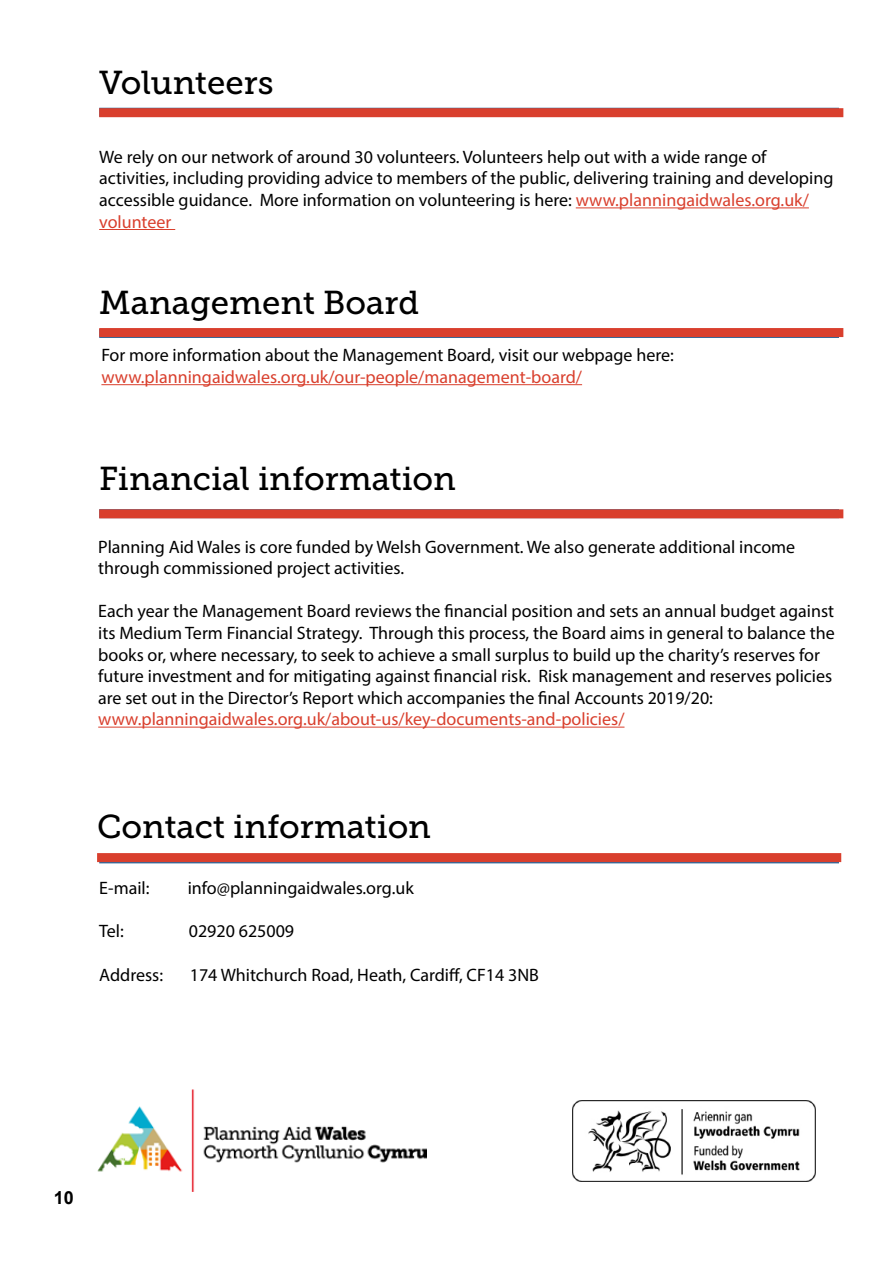
<style>
.page{position:relative;width:893px;height:1263px;background:#fff}
.page>*{position:absolute;margin:0;border:0;box-sizing:border-box;transform-origin:0 0}
.t1{font:33px "Museo Slab 500";color:#000}
.t2{font:18px/21.6px "Myriad Pro";color:#000}
.t3{font:18px "Myriad Pro";color:#d93f2d}
.t4{font:700 18px "Arial";color:#000}
.s1{color:#d93f2d}
</style>
<div class="page">
<div style="left:99px;top:854px;width:740px;height:9px;background:#42648f"></div>
<div style="left:99px;top:329px;width:740px;height:9px;background:#3a6694"></div>
<img style="left:572px;top:1100px;width:243px;height:82px">
<div style="left:99px;top:108px;width:744px;height:9px;background:#d93f2d"></div>
<div style="left:99px;top:328px;width:744px;height:9px;background:#d93f2d"></div>
<div style="left:99px;top:509px;width:744px;height:9px;background:#d93f2d"></div>
<div style="left:97px;top:853px;width:744px;height:9px;background:#d93f2d"></div>
<hr style="left:576px;top:207px;width:233px;height:1px;background:#d93f2d">
<hr style="left:99px;top:229px;width:76px;height:1px;background:#d93f2d">
<hr style="left:101px;top:384px;width:481px;height:1px;background:#d93f2d">
<hr style="left:98px;top:727px;width:526px;height:1px;background:#d93f2d">
<img style="left:97px;top:1090px;width:330px;height:102px">
<h1 class="t1" style="left:99px;top:64px;width:176px">Volunteers</h1>
<p class="t2" style="left:99px;top:146px;width:736px">We rely on our network of around 30 volunteers. Volunteers help out with a wide range of activities, including providing advice to members of the public, delivering training and developing accessible guidance. More information on volunteering is here: <span class="s1">www.planningaidwales.org.uk/ volunteer</span></p>
<h1 class="t1" style="left:99px;top:284px;width:322px">Management Board</h1>
<p class="t2" style="left:101px;top:344px;width:574px">For more information about the Management Board, visit our webpage here:</p>
<p class="t3" style="left:101px;top:366px;width:482px">www.planningaidwales.org.uk/our-people/management-board/</p>
<h1 class="t1" style="left:99px;top:460px;width:358px">Financial information</h1>
<p class="t2" style="left:98px;top:535px;width:699px">Planning Aid Wales is core funded by Welsh Government. We also generate additional income through commissioned project activities.</p>
<p class="t2" style="left:98px;top:600px;width:738px">Each year the Management Board reviews the financial position and sets an annual budget against its Medium Term Financial Strategy. Through this process, the Board aims in general to balance the books or, where necessary, to seek to achieve a small surplus to build up the charity’s reserves for future investment and for mitigating against financial risk. Risk management and reserves policies are set out in the Director’s Report which accompanies the final Accounts 2019/20:</p>
<p class="t3" style="left:98px;top:708px;width:528px">www.planningaidwales.org.uk/about-us/key-documents-and-policies/</p>
<h1 class="t1" style="left:97px;top:808px;width:335px">Contact information</h1>
<p class="t2" style="left:99px;top:877px;width:52px">E-mail:</p>
<p class="t2" style="left:188px;top:877px;width:228px">info@planningaidwales.org.uk</p>
<p class="t2" style="left:99px;top:920px;width:26px">Tel:</p>
<p class="t2" style="left:189px;top:920px;width:107px">02920 625009</p>
<p class="t2" style="left:99px;top:963px;width:65px">Address:</p>
<p class="t2" style="left:190px;top:963px;width:351px">174 Whitchurch Road, Heath, Cardiff, CF14 3NB</p>
<p class="t4" style="left:54px;top:1185px;width:22px">10</p>
</div>
